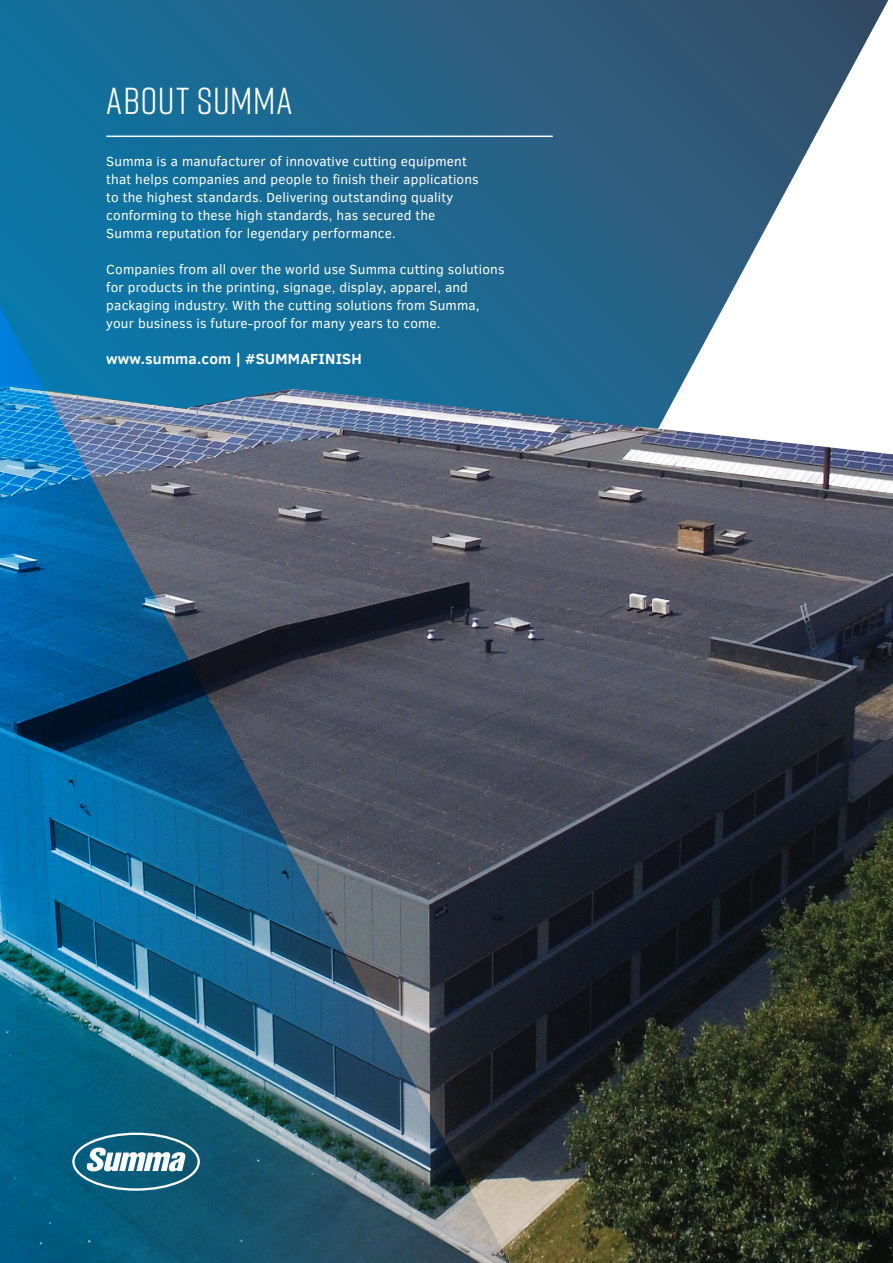
<style>
.page{position:relative;width:893px;height:1263px;background:#fff}
.page>*{position:absolute;margin:0;border:0;box-sizing:border-box;transform-origin:0 0}
.Rift-titel-white{font:37.5px "Rift";letter-spacing:.02em;color:#fff}
.t1{font:700 15px "Clear Sans";letter-spacing:.01em;color:#fff}
.t2{font:13.5px/18px "Clear Sans";letter-spacing:.015em;color:#fff}
</style>
<div class="page">
<svg style="left:0;top:0;width:888px;height:384px"></svg>
<img style="left:521px;top:384px;width:372px;height:879px">
<img style="left:0;top:115px;width:521px;height:1148px">
<svg style="left:72px;top:1132px;width:128px;height:59px"></svg>
<hr style="left:106px;top:136px;width:447px;height:1px;background:#fff">
<p class="Rift-titel-white" style="left:106px;top:75px;width:188px">ABOUT SUMMA</p>
<p class="t2" style="left:106px;top:153px;width:374px">Summa is a manufacturer of innovative cutting equipment that helps companies and people to finish their applications to the highest standards. Delivering outstanding quality conforming to these high standards, has secured the Summa reputation for legendary performance.</p>
<p class="t2" style="left:106px;top:261px;width:400px">Companies from all over the world use Summa cutting solutions for products in the printing, signage, display, apparel, and packaging industry. With the cutting solutions from Summa, your business is future-proof for many years to come.</p>
<p class="t1" style="left:106px;top:348px;width:257px">www.summa.com | #SUMMAFINISH</p>
</div>
